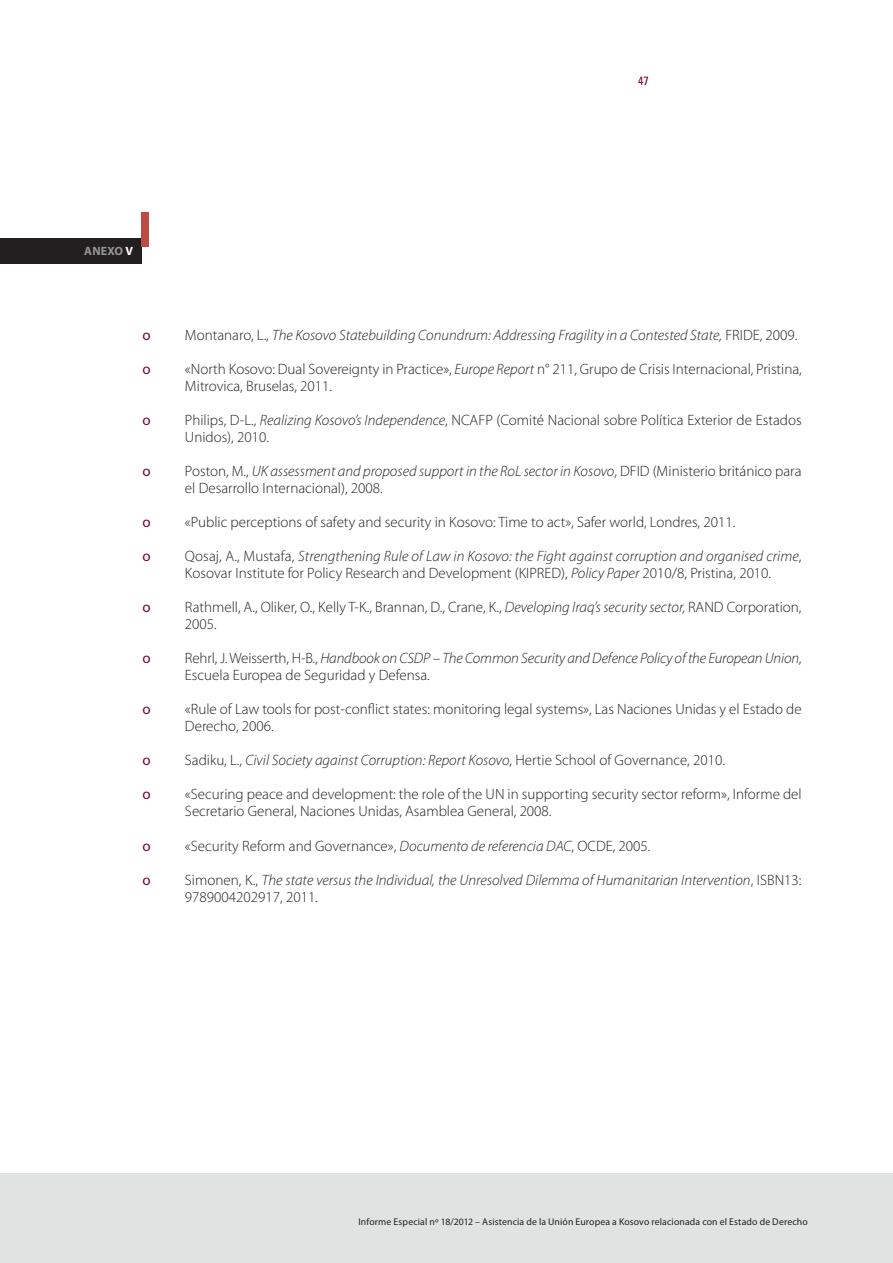
<style>
.page{position:relative;width:893px;height:1263px;background:#fff}
.page>*{position:absolute;margin:0;border:0;box-sizing:border-box;transform-origin:0 0}
.t1{font:300 15px/17px "Myriad Pro";color:#231f20}
.t2{font:italic 300 15px/17px "Myriad Pro";color:#231f20}
.t3{font:15px "Myriad Pro";color:#7a062a}
.F_01_-_BOX_NUMERO{font:700 12px "Myriad Pro";letter-spacing:.02em;color:#939598}
.t4{font:condensed 12px "Univers LT Std";color:#7a062a}
.t5{font:9.75px "Myriad Pro";letter-spacing:.015em;color:#231f20}
.s1{color:#fff}
.s2{font-style:normal}
.s3{font-style:italic}
</style>
<div class="page">
<div style="left:0;top:1174px;width:893px;height:89px;background:#dfe3e2"></div>
<div style="left:0;top:238px;width:142px;height:26px;background:#231f20"></div>
<div style="left:142px;top:213px;width:7px;height:34px;background:#bf4c44"></div>
<p class="t4" style="left:638px;top:73px;width:12px">47</p>
<p class="F_01_-_BOX_NUMERO" style="left:84px;top:245px;width:50px">ANEXO <span class="s1">V</span></p>
<p class="t3" style="left:142px;top:327px;width:10px">ο</p>
<p class="t2" style="left:185px;top:327px;width:614px"><span class="s2">Montanaro, L.,</span> The Kosovo Statebuilding Conundrum: Addressing Fragility in a Contested State, <span class="s2">FRIDE, 2009.</span></p>
<p class="t3" style="left:142px;top:361px;width:10px">ο</p>
<p class="t1" style="left:185px;top:361px;width:618px">«North Kosovo: Dual Sovereignty in Practice», <span class="s3">Europe Report</span> n° 211, Grupo de Crisis Internacional, Pristina,<br>Mitrovica, Bruselas, 2011.</p>
<p class="t3" style="left:142px;top:412px;width:10px">ο</p>
<p class="t1" style="left:185px;top:412px;width:618px">Philips, D-L., <span class="s3">Realizing Kosovo’s Independence</span>, NCAFP (Comité Nacional sobre Política Exterior de Estados<br>Unidos), 2010.</p>
<p class="t3" style="left:142px;top:463px;width:10px">ο</p>
<p class="t1" style="left:185px;top:463px;width:618px">Poston, M., <span class="s3">UK assessment and proposed support in the RoL sector in Kosovo</span>, DFID (Ministerio británico para el Desarrollo Internacional), 2008.</p>
<p class="t3" style="left:142px;top:514px;width:10px">ο</p>
<p class="t1" style="left:185px;top:514px;width:552px">«Public perceptions of safety and security in Kosovo: Time to act», Safer world, Londres, 2011.</p>
<p class="t3" style="left:142px;top:548px;width:10px">ο</p>
<p class="t1" style="left:185px;top:548px;width:618px">Qosaj, A., Mustafa, <span class="s3">Strengthening Rule of Law in Kosovo: the Fight against corruption and organised crime</span>,<br>Kosovar Institute for Policy Research and Development (KIPRED), <span class="s3">Policy Paper</span> 2010/8, Pristina, 2010.</p>
<p class="t3" style="left:142px;top:599px;width:10px">ο</p>
<p class="t1" style="left:185px;top:599px;width:618px">Rathmell, A., Oliker, O., Kelly T-K., Brannan, D., Crane, K., <span class="s3">Developing Iraq’s security sector,</span> RAND Corporation,<br>2005.</p>
<p class="t3" style="left:142px;top:650px;width:10px">ο</p>
<p class="t2" style="left:185px;top:650px;width:618px"><span class="s2">Rehrl, J. Weisserth, H-B.,</span> Handbook on CSDP – The Common Security and Defence Policy of the European Union<span class="s2">,<br>Escuela Europea de Seguridad y Defensa.</span></p>
<p class="t3" style="left:142px;top:701px;width:10px">ο</p>
<p class="t1" style="left:185px;top:701px;width:618px">«Rule of Law tools for post-conflict states: monitoring legal systems», Las Naciones Unidas y el Estado de<br>Derecho, 2006.</p>
<p class="t3" style="left:142px;top:752px;width:10px">ο</p>
<p class="t2" style="left:185px;top:752px;width:541px"><span class="s2">Sadiku, L.,</span> Civil Society against Corruption: Report Kosovo<span class="s2">, Hertie School of Governance, 2010.</span></p>
<p class="t3" style="left:142px;top:786px;width:10px">ο</p>
<p class="t1" style="left:185px;top:786px;width:618px">«Securing peace and development: the role of the UN in supporting security sector reform», Informe del<br>Secretario General, Naciones Unidas, Asamblea General, 2008.</p>
<p class="t3" style="left:142px;top:837px;width:10px">ο</p>
<p class="t1" style="left:185px;top:837px;width:467px">«Security Reform and Governance», <span class="s3">Documento de referencia DAC</span>, OCDE, 2005.</p>
<p class="t3" style="left:142px;top:871px;width:10px">ο</p>
<p class="t2" style="left:185px;top:871px;width:618px"><span class="s2">Simonen, K.,</span> The state versus the Individual, the Unresolved Dilemma of Humanitarian Intervention<span class="s2">, ISBN13:<br>9789004202917, 2011.</span></p>
<p class="t5" style="left:358px;top:1216px;width:451px">Informe Especial nº 18/2012 – Asistencia de la Unión Europea a Kosovo relacionada con el Estado de Derecho</p>
</div>
